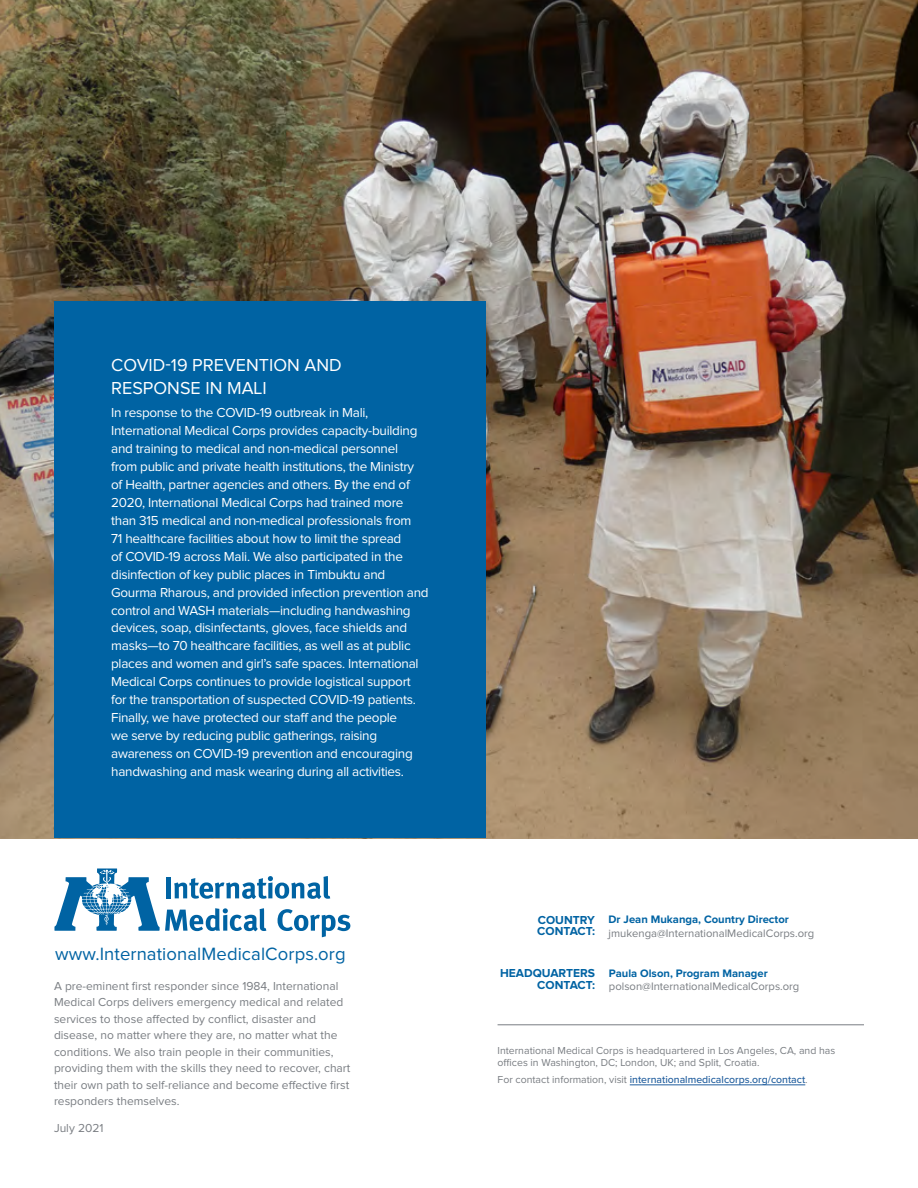
<style>
.page{position:relative;width:918px;height:1188px;background:#fff}
.page>*{position:absolute;margin:0;border:0;box-sizing:border-box;transform-origin:0 0}
.t1{font:18.45px "Proxima Nova";letter-spacing:.005em;color:#0063a3}
.t2{font:18px/22.5px "Proxima Nova";color:#fff}
.t3{font:13.5px/18px "Proxima Nova";letter-spacing:-.02em;color:#fff}
.t4{font:12px/16.5px "Proxima Nova";color:#797d82}
.t5{font:700 12px/11.4px "Proxima Nova";color:#0063a3;text-align:right}
.t6{font:11.25px "Proxima Nova";color:#797d82}
.t7{font:700 11.25px "Proxima Nova";color:#0063a3}
.t8{font:10.5px/12.6px "Proxima Nova";color:#797d82}
.t9{font:500 10.5px "Proxima Nova";color:#215e9e}
.s1{font-weight:400;color:#797d82}
</style>
<div class="page">
<img style="left:0;top:0;width:918px;height:838px">
<div style="left:54px;top:301px;width:432px;height:537px;background:#0063a3"></div>
<svg style="left:54px;top:868px;width:296px;height:69px"></svg>
<hr style="left:630px;top:1085px;width:175px;height:1px;background:#215e9e">
<hr style="left:498px;top:1024px;width:366px;height:1px;background:#797d82">
<h2 class="t2" style="left:111px;top:355px;width:232px">COVID-19 PREVENTION AND<br>RESPONSE IN MALI</h2>
<p class="t3" style="left:111px;top:403px;width:319px">In response to the COVID-19 outbreak in Mali, International Medical Corps provides capacity-building and training to medical and non-medical personnel<br>from public and private health institutions, the Ministry of Health, partner agencies and others. By the end of 2020, International Medical Corps had trained more than 315 medical and non-medical professionals from<br>71 healthcare facilities about how to limit the spread<br>of COVID-19 across Mali. We also participated in the disinfection of key public places in Timbuktu and Gourma Rharous, and provided infection prevention and control and WASH materials—including handwashing devices, soap, disinfectants, gloves, face shields and masks—to 70 healthcare facilities, as well as at public places and women and girl’s safe spaces. International Medical Corps continues to provide logistical support for the transportation of suspected COVID-19 patients.<br>Finally, we have protected our staff and the people<br>we serve by reducing public gatherings, raising awareness on COVID-19 prevention and encouraging handwashing and mask wearing during all activities.</p>
<h1 class="t1" style="left:55px;top:944px;width:292px">www.InternationalMedicalCorps.org</h1>
<p class="t4" style="left:54px;top:978px;width:298px">A pre-eminent first responder since 1984, International Medical Corps delivers emergency medical and related services to those affected by conflict, disaster and disease, no matter where they are, no matter what the conditions. We also train people in their communities, providing them with the skills they need to recover, chart their own path to self-reliance and become effective first responders themselves.</p>
<p class="t4" style="left:54px;top:1120px;width:51px">July 2021</p>
<p class="t5" style="left:537px;top:914px;width:59px;text-align:left">COUNTRY<br>CONTACT:</p>
<p class="t5" style="left:500px;top:968px;width:96px">HEADQUARTERS<br>CONTACT:</p>
<p class="t7" style="left:609px;top:913px;width:182px">Dr Jean Mukanga, Country Director</p>
<p class="t6" style="left:609px;top:927px;width:207px">jmukenga@InternationalMedicalCorps.org</p>
<p class="t7" style="left:609px;top:967px;width:160px">Paula Olson, Program Manager</p>
<p class="t6" style="left:609px;top:980px;width:192px">polson@InternationalMedicalCorps.org</p>
<p class="t8" style="left:498px;top:1044px;width:339px">International Medical Corps is headquartered in Los Angeles, CA, and has offices in Washington, DC; London, UK; and Split, Croatia.</p>
<p class="t9" style="left:498px;top:1072px;width:312px"><span class="s1">For contact information, visit</span> internationalmedicalcorps.org/contact<span class="s1">.</span></p>
</div>
